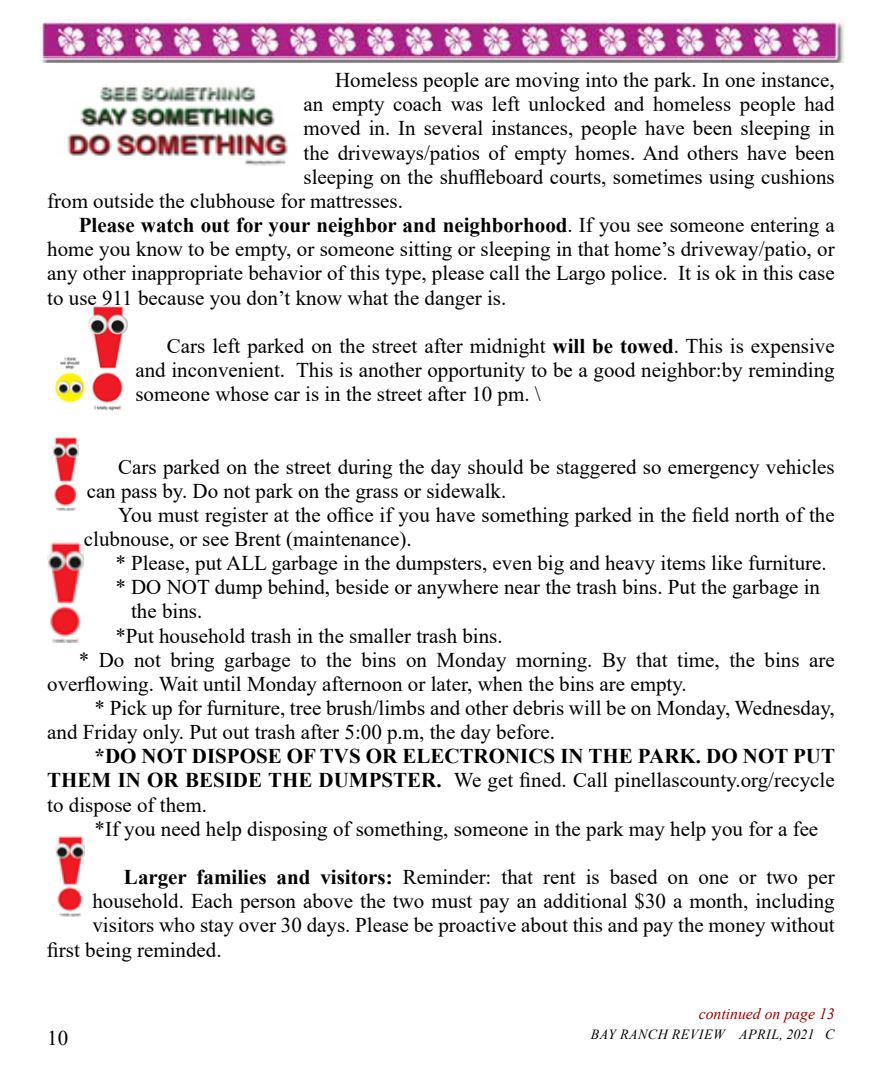
<style>
.page{position:relative;width:882px;height:1071px;background:#fff}
.page>*{position:absolute;margin:0;border:0;box-sizing:border-box;transform-origin:0 0}
.t1{font:21px/24.2px "Times New Roman";color:#000}
.t2{font:700 21px/24.2px "Times New Roman";color:#000;text-align:justify}
.t3{font:italic 15.75px "Times New Roman";color:#9e0000}
.t4{font:italic 14px "Times New Roman";letter-spacing:.035em;color:#000}
.s1{font-weight:400}
.s2{font-weight:700}
</style>
<div class="page">
<img style="left:39px;top:19px;width:806px;height:44px">
<img style="left:52px;top:437px;width:27px;height:73px">
<img style="left:47px;top:542px;width:37px;height:101px">
<img style="left:55px;top:306px;width:73px;height:105px">
<img style="left:67px;top:86px;width:221px;height:80px">
<img style="left:55px;top:836px;width:30px;height:80px">
<p class="t1" style="left:335px;top:67px;width:501px">Homeless people are moving into the park. In one instance,</p>
<p class="t1" style="left:304px;top:92px;width:533px">an empty coach was left unlocked and homeless people had</p>
<p class="t1" style="left:304px;top:116px;width:533px">moved in. In several instances, people have been sleeping in</p>
<p class="t1" style="left:304px;top:140px;width:533px">the driveways/patios of empty homes. And others have been</p>
<p class="t1" style="left:304px;top:164px;width:533px">sleeping on the shuffleboard courts, sometimes using cushions</p>
<p class="t1" style="left:47px;top:188px;width:357px">from outside the clubhouse for mattresses.</p>
<p class="t2" style="left:79px;top:212px;width:758px">Please watch out for your neighbor and neighborhood<span class="s1">. If you see someone entering a</span></p>
<p class="t1" style="left:47px;top:236px;width:789px">home you know to be empty, or someone sitting or sleeping in that home’s driveway/patio, or</p>
<p class="t1" style="left:47px;top:261px;width:789px">any other inappropriate behavior of this type, please call the Largo police. It is ok in this case</p>
<p class="t1" style="left:47px;top:285px;width:461px">to use 911 because you don’t know what the danger is.</p>
<p class="t1" style="left:135px;top:333px;width:701px;text-align:justify;text-indent:32px">Cars left parked on the street after midnight <span class="s2">will be towed</span>. This is expensive and inconvenient. This is another opportunity to be a good neighbor:by reminding someone whose car is in the street after 10 pm. \</p>
<p class="t1" style="left:87px;top:454px;width:750px;text-indent:31px">Cars parked on the street during the day should be staggered so emergency vehicles can pass by. Do not park on the grass or sidewalk.</p>
<p class="t1" style="left:84px;top:502px;width:752px;text-indent:34px">You must register at the office if you have something parked in the field north of the clubnouse, or see Brent (maintenance).</p>
<p class="t1" style="left:115px;top:550px;width:713px">* Please, put ALL garbage in the dumpsters, even big and heavy items like furniture.</p>
<p class="t1" style="left:115px;top:575px;width:706px">* DO NOT dump behind, beside or anywhere near the trash bins. Put the garbage in</p>
<p class="t1" style="left:131px;top:599px;width:73px">the bins.</p>
<p class="t1" style="left:115px;top:623px;width:389px">*Put household trash in the smaller trash bins.</p>
<p class="t1" style="left:79px;top:647px;width:758px">* Do not bring garbage to the bins on Monday morning. By that time, the bins are</p>
<p class="t1" style="left:47px;top:671px;width:641px">overflowing. Wait until Monday afternoon or later, when the bins are empty.</p>
<p class="t1" style="left:95px;top:695px;width:742px">* Pick up for furniture, tree brush/limbs and other debris will be on Monday, Wednesday,</p>
<p class="t1" style="left:47px;top:719px;width:509px">and Friday only. Put out trash after 5:00 p.m, the day before.</p>
<p class="t2" style="left:47px;top:744px;width:789px;text-indent:47px">*DO NOT DISPOSE OF TVS OR ELECTRONICS IN THE PARK. DO NOT PUT THEM IN OR BESIDE THE DUMPSTER. <span class="s1">We get fined. Call pinellascounty.org/recycle to dispose of them.</span></p>
<p class="t1" style="left:95px;top:816px;width:725px">*If you need help disposing of something, someone in the park may help you for a fee</p>
<p class="t1" style="left:124px;top:864px;width:712px"><span class="s2">Larger families and visitors:</span> Reminder: that rent is based on one or two per</p>
<p class="t1" style="left:92px;top:888px;width:744px">household. Each person above the two must pay an additional $30 a month, including</p>
<p class="t1" style="left:92px;top:913px;width:744px">visitors who stay over 30 days. Please be proactive about this and pay the money without</p>
<p class="t1" style="left:47px;top:937px;width:176px">first being reminded.</p>
<p class="t1" style="left:47px;top:1026px;width:22px">10</p>
<p class="t3" style="left:699px;top:1003px;width:138px">continued on page 13</p>
<p class="t4" style="left:591px;top:1024px;width:245px">BAY RANCH REVIEW APRIL, 2021 C</p>
</div>
